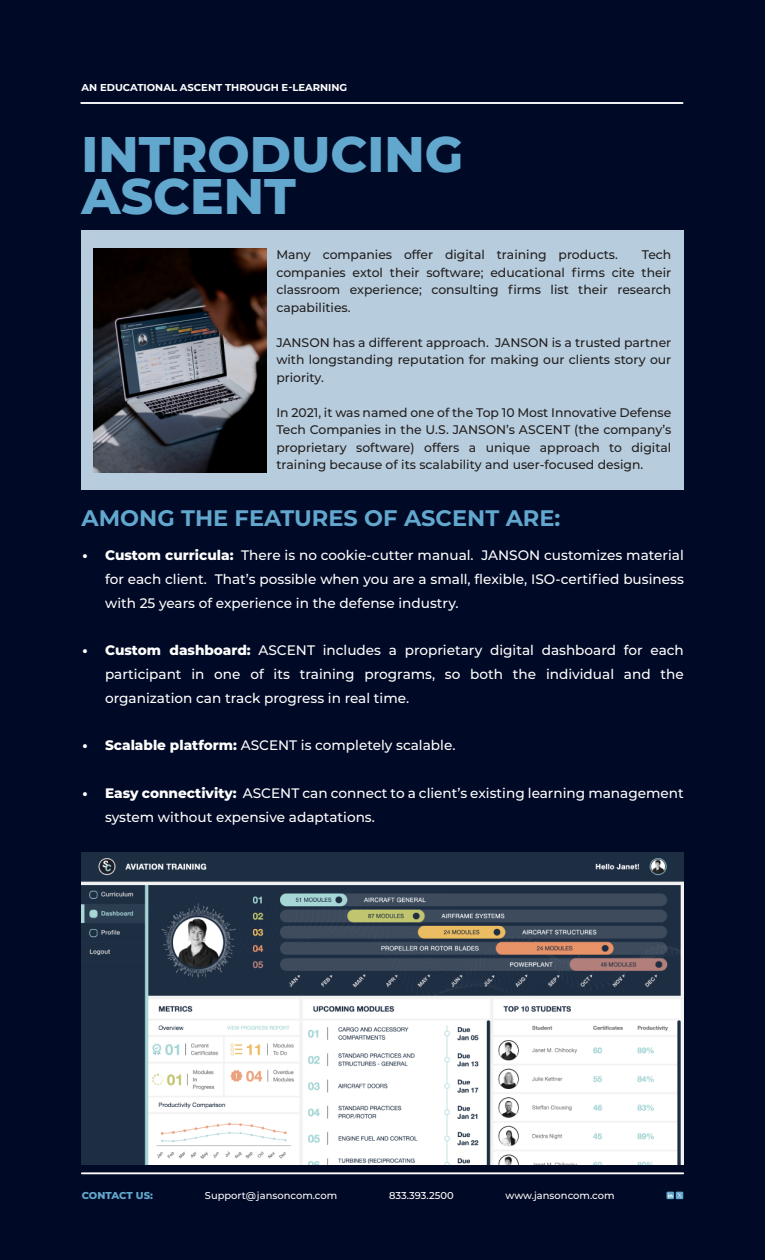
<style>
.page{position:relative;width:765px;height:1260px;background:#000925}
.page>*{position:absolute;margin:0;border:0;box-sizing:border-box;transform-origin:0 0}
.t1{font:800 50px/41.2px "Montserrat";color:#62a7cd}
.t2{font:700 22.5px "Montserrat";color:#62a7cd}
.t3{font:500 13.75px/23.8px "Montserrat";color:#fff;text-align:justify}
.t4{font:500 12.5px/17.5px "Montserrat";color:#231f20;text-align:justify}
.t5{font:500 10px "Montserrat";color:#fff}
.t6{font:700 10px "Montserrat";color:#fff}
.t7{font:800 10px "Montserrat";letter-spacing:-.005em;color:#62a7cd}
.s1{font-weight:800}
</style>
<div class="page">
<img style="left:82px;top:853px;width:601px;height:312px">
<div style="left:81px;top:230px;width:603px;height:260px;background:#b7cddd"></div>
<svg style="left:94px;top:249px;width:172px;height:224px;background:#38383d"></svg>
<hr style="left:81px;top:102px;width:602px;height:2px;background:#fff">
<hr style="left:82px;top:1172px;width:601px;height:2px;background:#fff">
<div style="left:666px;top:1192px;width:8px;height:7px;background:#61a6cc"></div>
<div style="left:676px;top:1192px;width:7px;height:7px;background:#61a6cc"></div>
<svg style="left:668px;top:1193px;width:14px;height:5px"></svg>
<p class="t6" style="left:81px;top:80px;width:267px">AN EDUCATIONAL ASCENT THROUGH E-LEARNING</p>
<h1 class="t1" style="left:82px;top:131px;width:383px">INTRODUCING<br>ASCENT</h1>
<p class="t4" style="left:276px;top:246px;width:343px">Many companies offer digital training products.</p>
<p class="t4" style="left:276px;top:246px;width:397px;text-indent:365px">Tech companies extol their software; educational firms cite their classroom experience; consulting firms list their research capabilities.</p>
<p class="t4" style="left:276px;top:333px;width:397px">JANSON has a different approach. JANSON is a trusted partner with longstanding reputation for making our clients story our priority.</p>
<p class="t4" style="left:276px;top:403px;width:397px">In 2021, it was named one of the Top 10 Most Innovative Defense Tech Companies in the U.S. JANSON’s ASCENT (the company’s proprietary software) offers a unique approach to digital training because of its scalability and user-focused design.</p>
<h2 class="t2" style="left:82px;top:502px;width:480px">AMONG THE FEATURES OF ASCENT ARE:</h2>
<p class="t3" style="left:105px;top:543px;width:580px;text-indent:-22px"><span class="s1">• Custom curricula:</span> There is no cookie-cutter manual. JANSON customizes material for each client. That’s possible when you are a small, flexible, ISO-certified business with 25 years of experience in the defense industry.</p>
<p class="t3" style="left:105px;top:638px;width:580px;text-indent:-22px"><span class="s1">• Custom dashboard:</span> ASCENT includes a proprietary digital dashboard for each participant in one of its training programs, so both the individual and the organization can track progress in real time.</p>
<p class="t3" style="left:83px;top:733px;width:374px"><span class="s1">• Scalable platform:</span> ASCENT is completely scalable.</p>
<p class="t3" style="left:105px;top:780px;width:580px;text-indent:-22px"><span class="s1">• Easy connectivity:</span> ASCENT can connect to a client’s existing learning management system without expensive adaptations.</p>
<p class="t7" style="left:82px;top:1188px;width:73px">CONTACT US:</p>
<p class="t5" style="left:205px;top:1188px;width:134px">Support@jansoncom.com</p>
<p class="t5" style="left:389px;top:1188px;width:66px">833.393.2500</p>
<p class="t5" style="left:506px;top:1188px;width:110px">www.jansoncom.com</p>
</div>
